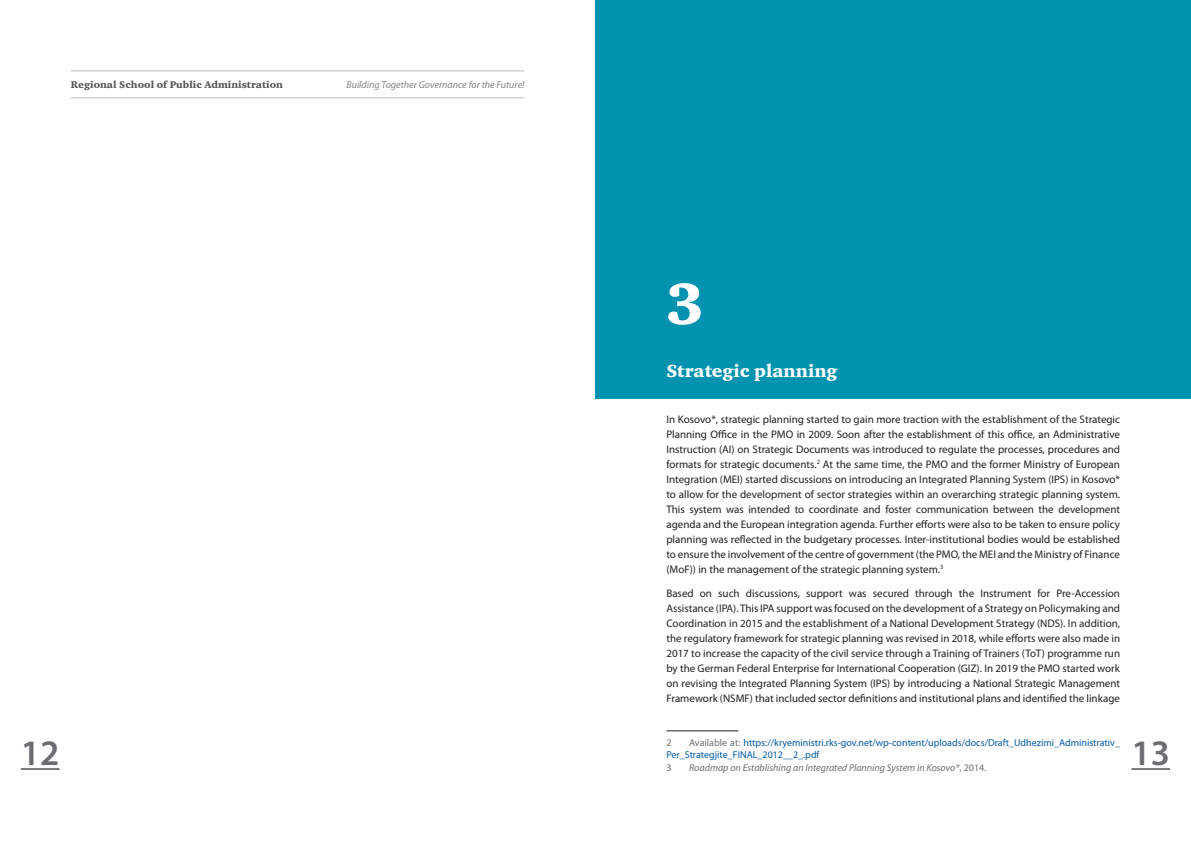
<style>
.page{position:relative;width:1191px;height:842px;background:#fff}
.page>*{position:absolute;margin:0;border:0;box-sizing:border-box;transform-origin:0 0}
.No{font:60px "Charter ITC Blac";color:#fff}
.t1{font:600 36px "Myriad Pro";color:#6c6d70}
.Heading_1{font:18px "Charter ITC Blac";color:#fff}
.Body{font:11px/15px "Myriad Pro";color:#231f20;text-align:justify}
.Footnote_text{font:10px/12px "Myriad Pro";color:#015aaa}
.Footnote_text-2{font:italic 10px "Myriad Pro";color:#6c6d70}
.t2{font:italic 10px "Myriad Pro";color:#808285}
.t3{font:10px "Charter ITC Blac";color:#57585a}
.Footnote_text-3{font:10px "Myriad Pro";color:#6c6d70}
.s1{color:#6c6d70}
.s2{font-style:normal}
</style>
<div class="page">
<div style="left:595px;top:0;width:596px;height:398px;background:#0092ae"></div>
<hr style="left:1131px;top:768px;width:39px;height:2px;background:#6c6d70">
<hr style="left:71px;top:70px;width:453px;height:1px;background:#bcbdc0">
<hr style="left:71px;top:97px;width:453px;height:1px;background:#bcbdc0">
<hr style="left:21px;top:768px;width:39px;height:2px;background:#6c6d70">
<hr style="left:666px;top:730px;width:72px;height:1px;background:#231f20">
<p class="t3" style="left:71px;top:78px;width:214px">Regional School of Public Administration</p>
<p class="t2" style="left:346px;top:79px;width:179px">Building Together Governance for the Future!</p>
<h2 class="t1" style="left:21px;top:733px;width:40px">12</h2>
<p class="No" style="left:666px;top:266px;width:40px">3</p>
<p class="Heading_1" style="left:666px;top:360px;width:173px">Strategic planning</p>
<p class="Body" style="left:666px;top:412px;width:455px">In Kosovo*, strategic planning started to gain more traction with the establishment of the Strategic Planning Office in the PMO in 2009. Soon after the establishment of this office, an Administrative Instruction (AI) on Strategic Documents was introduced to regulate the processes, procedures and formats for strategic documents.<sup>2</sup> At the same time, the PMO and the former Ministry of European Integration (MEI) started discussions on introducing an Integrated Planning System (IPS) in Kosovo* to allow for the development of sector strategies within an overarching strategic planning system.<br>This system was intended to coordinate and foster communication between the development agenda and the European integration agenda. Further efforts were also to be taken to ensure policy planning was reflected in the budgetary processes. Inter-institutional bodies would be established to ensure the involvement of the centre of government (the PMO, the MEI and the Ministry of Finance (MoF)) in the management of the strategic planning system.<sup>3</sup></p>
<p class="Body" style="left:666px;top:586px;width:455px">Based on such discussions, support was secured through the Instrument for Pre-Accession Assistance (IPA). This IPA support was focused on the development of a Strategy on Policymaking and Coordination in 2015 and the establishment of a National Development Strategy (NDS). In addition, the regulatory framework for strategic planning was revised in 2018, while efforts were also made in 2017 to increase the capacity of the civil service through a Training of Trainers (ToT) programme run by the German Federal Enterprise for International Cooperation (GIZ). In 2019 the PMO started work on revising the Integrated Planning System (IPS) by introducing a National Strategic Management Framework (NSMF) that included sector definitions and institutional plans and identified the linkage</p>
<p class="Footnote_text-3" style="left:666px;top:737px;width:7px">2</p>
<p class="Footnote_text" style="left:666px;top:736px;width:455px;text-indent:23px"><span class="s1">Available at:</span> https://kryeministri.rks-gov.net/wp-content/uploads/docs/Draft_Udhezimi_Administrativ_<br>Per_Strategjite_FINAL_2012__2_.pdf</p>
<p class="Footnote_text-3" style="left:666px;top:762px;width:7px">3</p>
<p class="Footnote_text-2" style="left:689px;top:762px;width:299px">Roadmap on Establishing an Integrated Planning System in Kosovo*<span class="s2">, 2014.</span></p>
<h2 class="t1" style="left:1131px;top:733px;width:40px">13</h2>
</div>
